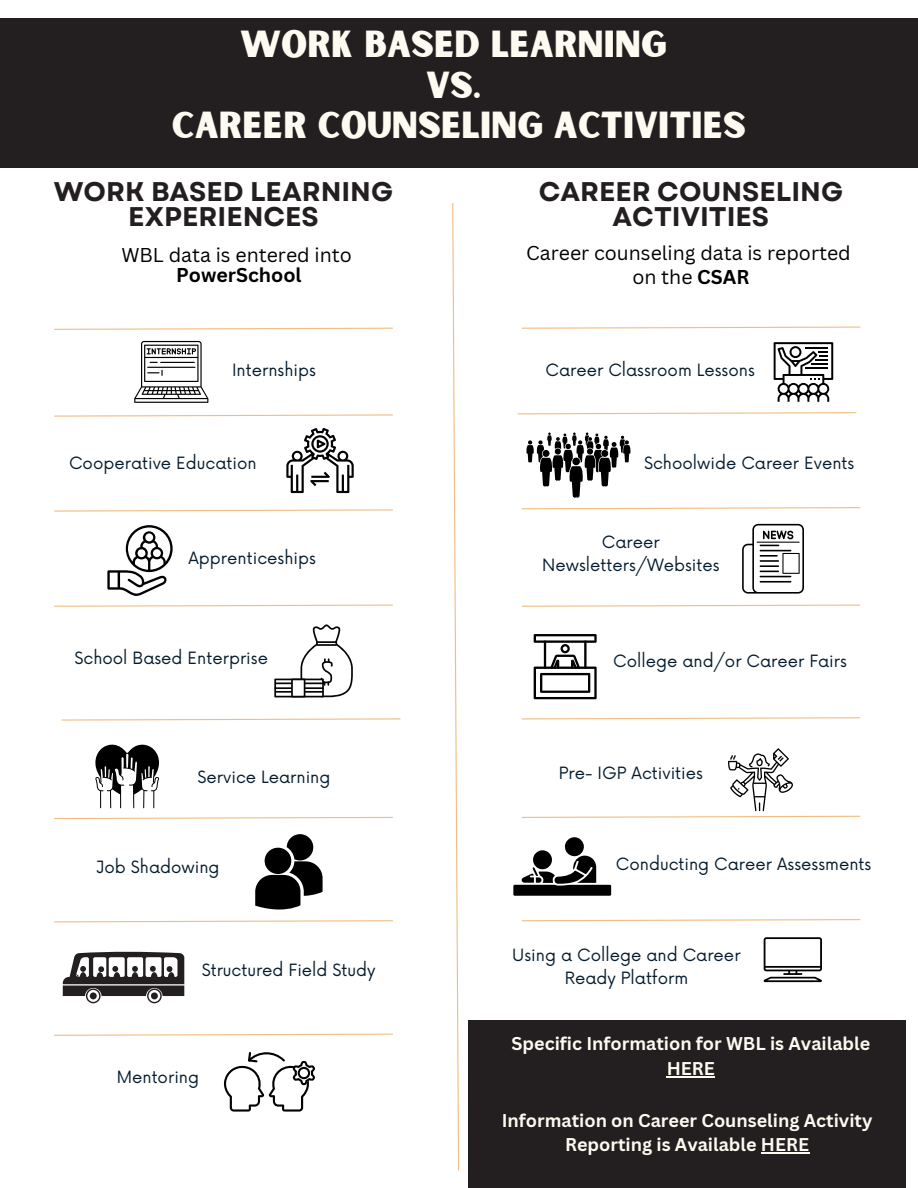
<style>
.page{position:relative;width:918px;height:1188px;background:#fff}
.page>*{position:absolute;margin:0;border:0;box-sizing:border-box;transform-origin:0 0}
.t1{font:36px "Sunborn Sans One";color:#fdfaf1}
.t2{font:700 27px/25.8px "Garet";color:#231f20;text-align:center}
.t3{font:19.5px "Canva Sans";color:#000}
.t4{font:700 19.5px "Canva Sans";color:#000}
.t5{font:700 18px/24.8px "Canva Sans";color:#fdfaf1;text-align:center}
.t6{font:16.5px/22.5px "Now";color:#061c2e;text-align:center}
.s1{font-weight:700}
</style>
<div class="page">
<svg style="left:452px;top:203px;width:8px;height:968px"></svg>
<svg style="left:54px;top:414px;width:339px;height:3px"></svg>
<svg style="left:274px;top:624px;width:79px;height:73px"></svg>
<svg style="left:134px;top:341px;width:74px;height:62px"></svg>
<svg style="left:63px;top:952px;width:121px;height:51px"></svg>
<svg style="left:742px;top:524px;width:62px;height:70px"></svg>
<svg style="left:764px;top:937px;width:58px;height:45px"></svg>
<svg style="left:774px;top:342px;width:59px;height:60px"></svg>
<svg style="left:534px;top:634px;width:63px;height:65px"></svg>
<div style="left:0;top:18px;width:918px;height:150px;background:#231f20"></div>
<svg style="left:286px;top:428px;width:68px;height:65px"></svg>
<svg style="left:517px;top:412px;width:340px;height:3px"></svg>
<svg style="left:54px;top:509px;width:339px;height:3px"></svg>
<svg style="left:54px;top:604px;width:339px;height:3px"></svg>
<svg style="left:61px;top:718px;width:340px;height:3px"></svg>
<svg style="left:54px;top:816px;width:339px;height:4px"></svg>
<svg style="left:54px;top:920px;width:339px;height:3px"></svg>
<svg style="left:54px;top:1033px;width:339px;height:3px"></svg>
<svg style="left:521px;top:507px;width:340px;height:3px"></svg>
<svg style="left:521px;top:604px;width:340px;height:3px"></svg>
<svg style="left:521px;top:717px;width:340px;height:3px"></svg>
<svg style="left:521px;top:919px;width:340px;height:3px"></svg>
<svg style="left:533px;top:850px;width:19px;height:19px"></svg>
<div style="left:565px;top:837px;width:19px;height:19px;background:#000;border-radius:50%"></div>
<svg style="left:513px;top:855px;width:98px;height:41px"></svg>
<svg style="left:107px;top:525px;width:66px;height:71px"></svg>
<svg style="left:95px;top:744px;width:64px;height:64px"></svg>
<svg style="left:255px;top:834px;width:68px;height:76px"></svg>
<svg style="left:223px;top:1052px;width:92px;height:60px"></svg>
<svg style="left:521px;top:748px;width:340px;height:70px"></svg>
<svg style="left:526px;top:433px;width:105px;height:65px"></svg>
<svg style="left:54px;top:327px;width:339px;height:3px"></svg>
<svg style="left:521px;top:326px;width:340px;height:3px"></svg>
<div style="left:468px;top:1021px;width:438px;height:167px;background:#231f20"></div>
<hr style="left:667px;top:1076px;width:48px;height:1px;background:#fdfaf1">
<hr style="left:761px;top:1153px;width:48px;height:1px;background:#fdfaf1">
<p class="t1" style="left:240px;top:21px;width:428px">WORK BASED LEARNING</p>
<p class="t1" style="left:426px;top:62px;width:56px">VS.</p>
<p class="t1" style="left:172px;top:102px;width:576px">CAREER COUNSELING ACTIVITIES</p>
<p class="t2" style="left:54px;top:178px;width:341px">WORK BASED LEARNING<br>EXPERIENCES</p>
<p class="t2" style="left:539px;top:178px;width:306px">CAREER COUNSELING<br>ACTIVITIES</p>
<p class="t3" style="left:121px;top:241px;width:232px">WBL data is entered into</p>
<p class="t4" style="left:176px;top:261px;width:127px">PowerSchool</p>
<p class="t6" style="left:232px;top:359px;width:85px">Internships</p>
<p class="t6" style="left:69px;top:453px;width:189px">Cooperative Education</p>
<p class="t6" style="left:189px;top:547px;width:129px">Apprenticeships</p>
<p class="t6" style="left:74px;top:648px;width:195px">School Based Enterprise</p>
<p class="t6" style="left:198px;top:767px;width:134px">Service Learning</p>
<p class="t6" style="left:96px;top:856px;width:125px">Job Shadowing</p>
<p class="t6" style="left:202px;top:960px;width:175px">Structured Field Study</p>
<p class="t6" style="left:117px;top:1067px;width:84px">Mentoring</p>
<p class="t3" style="left:526px;top:239px;width:326px">Career counseling data is reported</p>
<p class="t3" style="left:632px;top:263px;width:118px">on the <span class="s1">CSAR</span></p>
<p class="t6" style="left:545px;top:359px;width:211px">Career Classroom Lessons</p>
<p class="t6" style="left:644px;top:453px;width:212px">Schoolwide Career Events</p>
<p class="t6" style="left:542px;top:532px;width:179px">Career<br>Newsletters/Websites</p>
<p class="t6" style="left:613px;top:651px;width:235px">College and/or Career Fairs</p>
<p class="t6" style="left:559px;top:763px;width:146px">Pre- IGP Activities</p>
<p class="t6" style="left:616px;top:853px;width:257px">Conducting Career Assessments</p>
<p class="t6" style="left:512px;top:945px;width:230px">Using a College and Career<br>Ready Platform</p>
<p class="t5" style="left:512px;top:1031px;width:360px">Specific Information for WBL is Available<br>HERE</p>
<p class="t5" style="left:502px;top:1107px;width:372px">Information on Career Counseling Activity<br>Reporting is Available HERE</p>
</div>
